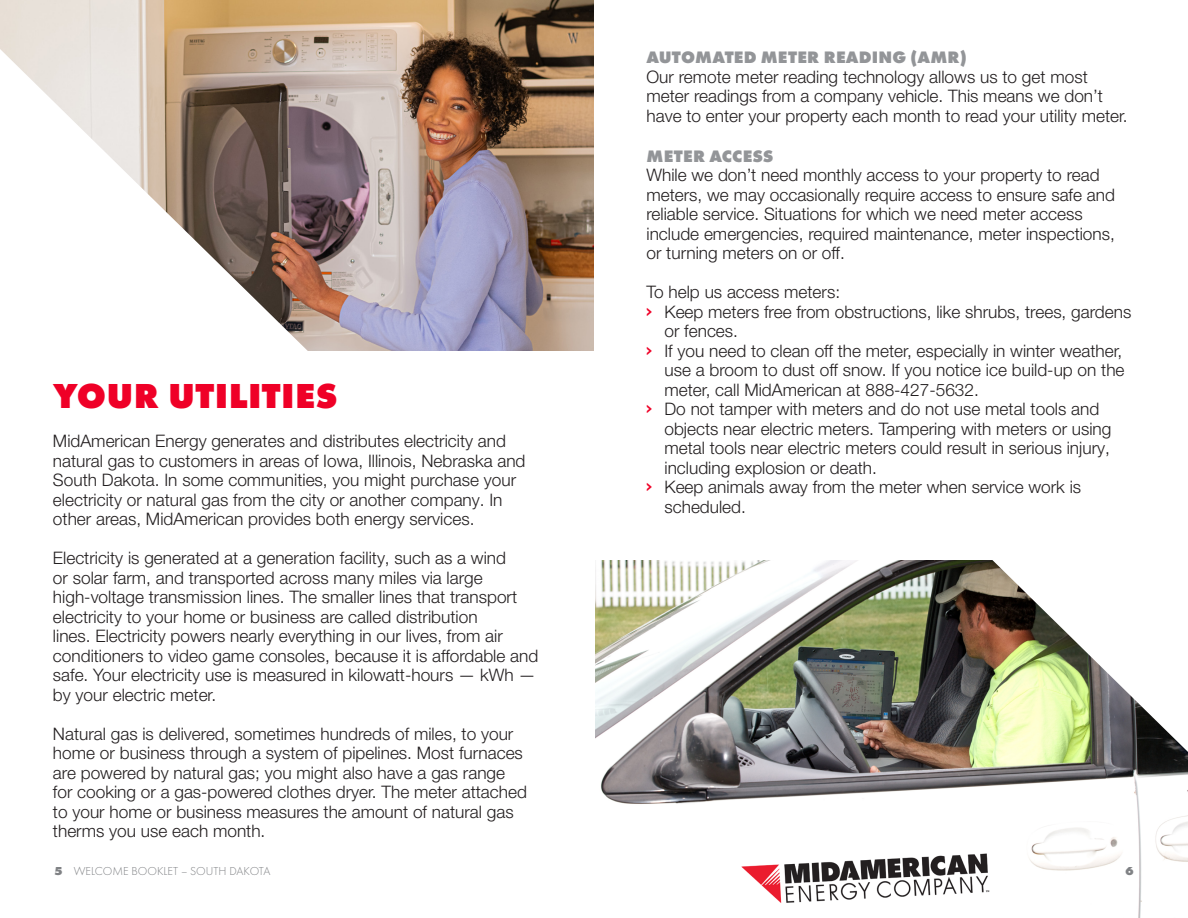
<style>
.page{position:relative;width:1188px;height:918px;background:#fff}
.page>*{position:absolute;margin:0;border:0;box-sizing:border-box;transform-origin:0 0}
.t1{font:800 36px "Futura PT";letter-spacing:.01em;color:#ef0027}
.t2{font:300 17.25px/19.5px "Helvetica Neue LT Pro";color:#231f20}
.t3{font:800 17.25px "Futura PT";letter-spacing:.01em;color:#939598}
.t4{font:300 12px "Futura PT";color:#808285}
.t5{font:800 12px "Futura PT";color:#808285}
.s1{font-family:"Franchise";font-weight:700;color:#ef0027}
.s2{font-weight:800}
</style>
<div class="page">
<img style="left:596px;top:561px;width:592px;height:357px">
<img style="left:964px;top:560px;width:224px;height:192px">
<img style="left:0;top:0;width:594px;height:351px">
<svg style="left:0;top:49px;width:315px;height:302px"></svg>
<p class="t1" style="left:53px;top:373px;width:286px">YOUR UTILITIES</p>
<p class="t2" style="left:53px;top:431px;width:474px">MidAmerican Energy generates and distributes electricity and natural gas to customers in areas of Iowa, Illinois, Nebraska and South Dakota. In some communities, you might purchase your electricity or natural gas from the city or another company. In other areas, MidAmerican provides both energy services.</p>
<p class="t2" style="left:53px;top:548px;width:455px">Electricity is generated at a generation facility, such as a wind</p>
<p class="t2" style="left:53px;top:568px;width:431px">or solar farm, and transported across many miles via large</p>
<p class="t2" style="left:53px;top:587px;width:487px">high-voltage transmission lines. The smaller lines that transport electricity to your home or business are called distribution<br>lines. Electricity powers nearly everything in our lives, from air conditioners to video game consoles, because it is affordable and safe. Your electricity use is measured in kilowatt-hours — kWh — by your electric meter.</p>
<p class="t2" style="left:53px;top:724px;width:475px">Natural gas is delivered, sometimes hundreds of miles, to your home or business through a system of pipelines. Most furnaces are powered by natural gas; you might also have a gas range for cooking or a gas-powered clothes dryer. The meter attached to your home or business measures the amount of natural gas therms you use each month.</p>
<p class="t3" style="left:647px;top:46px;width:322px">AUTOMATED METER READING (AMR)</p>
<p class="t2" style="left:646px;top:66px;width:483px">Our remote meter reading technology allows us to get most meter readings from a company vehicle. This means we don’t have to enter your property each month to read your utility meter.</p>
<p class="t3" style="left:647px;top:145px;width:128px">METER ACCESS</p>
<p class="t2" style="left:646px;top:165px;width:470px">While we don’t need monthly access to your property to read meters, we may occasionally require access to ensure safe and reliable service. Situations for which we need meter access include emergencies, required maintenance, meter inspections, or turning meters on or off.</p>
<p class="t2" style="left:646px;top:282px;width:195px">To help us access meters:</p>
<p class="t2" style="left:664px;top:301px;width:468px;text-indent:-18px"><span class="s1">&gt;</span> Keep meters free from obstructions, like shrubs, trees, gardens or fences.</p>
<p class="t2" style="left:664px;top:340px;width:462px;text-indent:-18px"><span class="s1">&gt;</span> If you need to clean off the meter, especially in winter weather, use a broom to dust off snow. If you notice ice build-up on the meter, call MidAmerican at 888-427-5632.</p>
<p class="t2" style="left:664px;top:399px;width:449px;text-indent:-18px"><span class="s1">&gt;</span> Do not tamper with meters and do not use metal tools and objects near electric meters. Tampering with meters or using metal tools near electric meters could result in serious injury, including explosion or death.</p>
<p class="t2" style="left:664px;top:477px;width:418px;text-indent:-18px"><span class="s1">&gt;</span> Keep animals away from the meter when service work is scheduled.</p>
<p class="t4" style="left:54px;top:864px;width:218px"><span class="s2">5</span> WELCOME BOOKLET – SOUTH DAKOTA</p>
<p class="t5" style="left:1126px;top:863px;width:10px">6</p>
</div>
